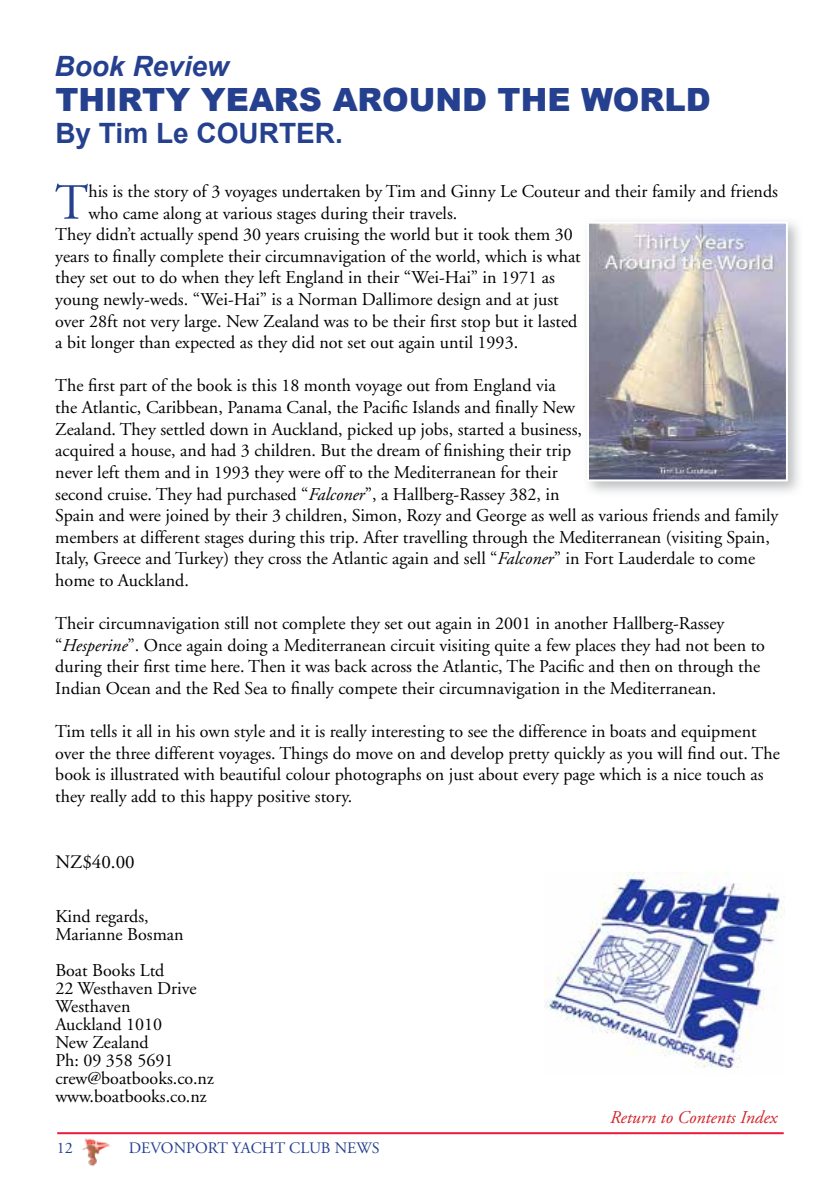
<style>
.page{position:relative;width:840px;height:1191px;background:#fff}
.page>*{position:absolute;margin:0;border:0;box-sizing:border-box;transform-origin:0 0}
.t1{font:50.6px "Adobe Garamond";color:#25408f}
.t2{font:900 32px "Arial";color:#25408f}
.t3{font:700 28px "Arial";color:#25408f}
.t4{font:italic 700 28px "Arial";color:#25408f}
.t5{font:19px "Adobe Garamond";color:#000}
.t6{font:18px/21.6px "Adobe Garamond";color:#000}
.t7{font:italic 18px "Adobe Garamond";color:#d2232a}
.t8{font:16px "Adobe Garamond";color:#25408f}
.s1{font-style:italic}
</style>
<div class="page">
<hr style="left:57px;top:1132px;width:726px;height:2px;background:#ed1a3b">
<img style="left:82px;top:1138px;width:29px;height:29px">
<img style="left:544px;top:872px;width:238px;height:199px">
<div style="left:581px;top:216px;width:222px;height:282px;background:#a7a9ac;opacity:.75"></div>
<img style="left:589px;top:225px;width:195px;height:253px">
<div style="left:586px;top:222px;width:201px;height:259px;border:2px solid #fff"></div>
<h3 class="t4" style="left:54px;top:47px;width:176px">Book Review</h3>
<h2 class="t2" style="left:55px;top:77px;width:656px">THIRTY YEARS AROUND THE WORLD</h2>
<h3 class="t3" style="left:55px;top:115px;width:289px">By Tim Le COURTER.</h3>
<h1 class="t1" style="left:55px;top:175px;width:35px">T</h1>
<p class="t6" style="left:88px;top:181px;width:690px">his is the story of 3 voyages undertaken by Tim and Ginny Le Couteur and their family and friends</p>
<p class="t6" style="left:88px;top:203px;width:370px">who came along at various stages during their travels.</p>
<p class="t6" style="left:55px;top:224px;width:518px">They didn’t actually spend 30 years cruising the world but it took them 30</p>
<p class="t6" style="left:55px;top:246px;width:526px">years to finally complete their circumnavigation of the world, which is what</p>
<p class="t6" style="left:55px;top:267px;width:500px">they set out to do when they left England in their “Wei-Hai” in 1971 as</p>
<p class="t6" style="left:55px;top:289px;width:504px">young newly-weds. “Wei-Hai” is a Norman Dallimore design and at just</p>
<p class="t6" style="left:55px;top:311px;width:523px">over 28ft not very large. New Zealand was to be their first stop but it lasted</p>
<p class="t6" style="left:55px;top:332px;width:464px">a bit longer than expected as they did not set out again until 1993.</p>
<p class="t6" style="left:55px;top:375px;width:724px">The first part of the book is this 18 month voyage out from England via<br>the Atlantic, Caribbean, Panama Canal, the Pacific Islands and finally New<br>Zealand. They settled down in Auckland, picked up jobs, started a business,<br>acquired a house, and had 3 children. But the dream of finishing their trip<br>never left them and in 1993 they were off to the Mediterranean for their<br>second cruise. They had purchased “<span class="s1">Falconer</span>”, a Hallberg-Rassey 382, in<br>Spain and were joined by their 3 children, Simon, Rozy and George as well as various friends and family members at different stages during this trip. After travelling through the Mediterranean (visiting Spain, Italy, Greece and Turkey) they cross the Atlantic again and sell “<span class="s1">Falconer</span>” in Fort Lauderdale to come home to Auckland.</p>
<p class="t6" style="left:55px;top:613px;width:710px">Their circumnavigation still not complete they set out again in 2001 in another Hallberg-Rassey “<span class="s1">Hesperine</span>”. Once again doing a Mediterranean circuit visiting quite a few places they had not been to during their first time here. Then it was back across the Atlantic, The Pacific and then on through the Indian Ocean and the Red Sea to finally compete their circumnavigation in the Mediterranean.</p>
<p class="t6" style="left:55px;top:721px;width:725px">Tim tells it all in his own style and it is really interesting to see the difference in boats and equipment over the three different voyages. Things do move on and develop pretty quickly as you will find out. The book is illustrated with beautiful colour photographs on just about every page which is a nice touch as they really add to this happy positive story.</p>
<p class="t5" style="left:55px;top:852px;width:81px">NZ$40.00</p>
<p class="t6" style="left:55px;top:908px;width:130px;line-height:18px">Kind regards,<br>Marianne Bosman</p>
<p class="t6" style="left:55px;top:962px;width:160px;line-height:18px">Boat Books Ltd<br>22 Westhaven Drive<br>Westhaven<br>Auckland 1010<br>New Zealand<br>Ph: 09 358 5691 crew@boatbooks.co.nz www.boatbooks.co.nz</p>
<p class="t8" style="left:57px;top:1139px;width:17px">12</p>
<p class="t8" style="left:129px;top:1139px;width:252px">DEVONPORT YACHT CLUB NEWS</p>
<p class="t7" style="left:610px;top:1108px;width:168px">Return to Contents Index</p>
</div>
